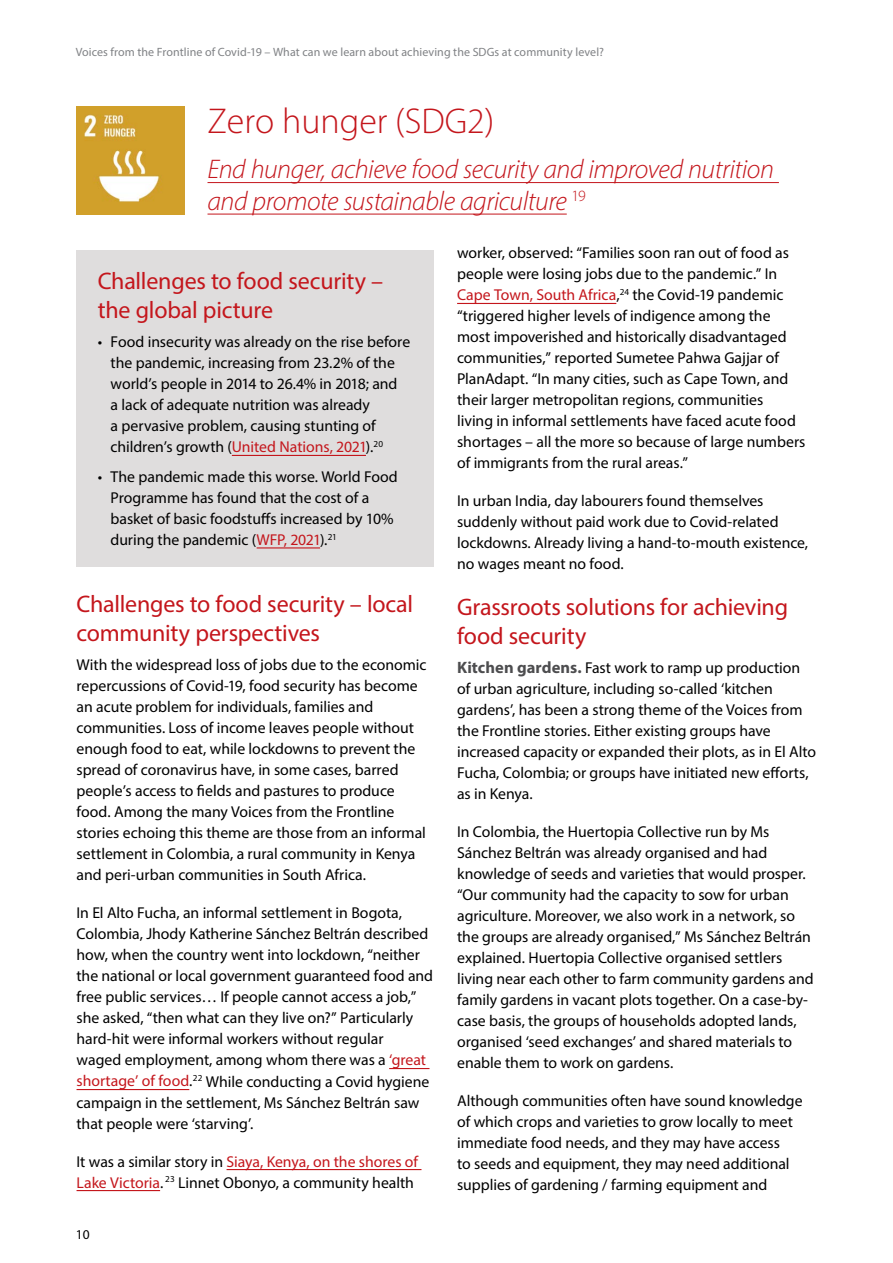
<style>
.page{position:relative;width:893px;height:1263px;background:#fff}
.page>*{position:absolute;margin:0;border:0;box-sizing:border-box;transform-origin:0 0}
.t1{font:300 36px "Myriad Pro";color:#c4161c}
.t2{font:italic 300 27px/31.5px "Myriad Pro";letter-spacing:-.015em;color:#c4161c}
.t3{font:24px/28.5px "Myriad Pro";letter-spacing:-.01em;color:#c4161c}
.t4{font:15.75px/21px "Myriad Pro";letter-spacing:-.005em;color:#000}
.t5{font:13.5px "Myriad Pro";color:#000}
.t6{font:12px "Myriad Pro";letter-spacing:.005em;color:#808285}
.s1{color:#c4161c}
.s2{font-weight:700;font-size:16.5px;color:#4d4d4f}
</style>
<div class="page">
<hr style="left:207px;top:182px;width:572px;height:1px;background:#c4161c">
<hr style="left:207px;top:214px;width:360px;height:1px;background:#c4161c">
<hr style="left:389px;top:1068px;width:40px;height:1px;background:#c4161c">
<hr style="left:77px;top:1089px;width:112px;height:1px;background:#c4161c">
<hr style="left:227px;top:1169px;width:194px;height:1px;background:#c4161c">
<hr style="left:77px;top:1190px;width:83px;height:1px;background:#c4161c">
<hr style="left:457px;top:303px;width:159px;height:1px;background:#c4161c">
<img style="left:77px;top:106px;width:108px;height:108px">
<div style="left:77px;top:250px;width:357px;height:316px;background:#dfdddd"></div>
<hr style="left:232px;top:455px;width:134px;height:1px;background:#c4161c">
<hr style="left:257px;top:547px;width:63px;height:1px;background:#c4161c">
<p class="t6" style="left:76px;top:44px;width:530px">Voices from the Frontline of Covid-19 – What can we learn about achieving the SDGs at community level?</p>
<h1 class="t1" style="left:207px;top:100px;width:288px">Zero hunger (SDG2)</h1>
<h2 class="t2" style="left:207px;top:153px;width:568px">End hunger, achieve food security and improved nutrition and promote sustainable agriculture <sup>19</sup></h2>
<h3 class="t3" style="left:98px;top:267px;width:287px">Challenges to food security – the global picture</h3>
<p class="t4" style="left:111px;top:331px;width:301px;text-indent:-13px">• Food insecurity was already on the rise before the pandemic, increasing from 23.2% of the world’s people in 2014 to 26.4% in 2018; and<br>a lack of adequate nutrition was already<br>a pervasive problem, causing stunting of children’s growth (<span class="s1">United Nations, 2021</span>).<sup>20</sup></p>
<p class="t4" style="left:111px;top:466px;width:289px;text-indent:-13px">• The pandemic made this worse. World Food Programme has found that the cost of a basket of basic foodstuffs increased by 10% during the pandemic (<span class="s1">WFP, 2021</span>).<sup>21</sup></p>
<h3 class="t3" style="left:77px;top:590px;width:338px">Challenges to food security – local community perspectives</h3>
<p class="t4" style="left:77px;top:654px;width:352px">With the widespread loss of jobs due to the economic repercussions of Covid-19, food security has become an acute problem for individuals, families and communities. Loss of income leaves people without enough food to eat, while lockdowns to prevent the spread of coronavirus have, in some cases, barred people’s access to fields and pastures to produce food. Among the many Voices from the Frontline stories echoing this theme are those from an informal settlement in Colombia, a rural community in Kenya and peri-urban communities in South Africa.</p>
<p class="t4" style="left:77px;top:902px;width:358px">In El Alto Fucha, an informal settlement in Bogota, Colombia, Jhody Katherine Sánchez Beltrán described how, when the country went into lockdown, “neither the national or local government guaranteed food and free public services… If people cannot access a job,” she asked, “then what can they live on?” Particularly hard-hit were informal workers without regular<br>waged employment, among whom there was a <span class="s1">‘great shortage’ of food</span>.<sup>22</sup> While conducting a Covid hygiene campaign in the settlement, Ms Sánchez Beltrán saw that people were ‘starving’.</p>
<p class="t4" style="left:77px;top:1150px;width:343px">It was a similar story in <span class="s1">Siaya, Kenya, on the shores of<br>Lake Victoria</span>. <sup>23</sup> Linnet Obonyo, a community health</p>
<p class="t5" style="left:76px;top:1226px;width:15px">10</p>
<p class="t4" style="left:457px;top:242px;width:350px">worker, observed: “Families soon ran out of food as people were losing jobs due to the pandemic.” In <span class="s1">Cape Town, South Africa</span>,<sup>24</sup> the Covid-19 pandemic “triggered higher levels of indigence among the most impoverished and historically disadvantaged communities,” reported Sumetee Pahwa Gajjar of PlanAdapt. “In many cities, such as Cape Town, and their larger metropolitan regions, communities<br>living in informal settlements have faced acute food shortages – all the more so because of large numbers of immigrants from the rural areas.”</p>
<p class="t4" style="left:457px;top:490px;width:353px">In urban India, day labourers found themselves suddenly without paid work due to Covid-related lockdowns. Already living a hand-to-mouth existence, no wages meant no food.</p>
<h3 class="t3" style="left:457px;top:592px;width:333px">Grassroots solutions for achieving food security</h3>
<p class="t4" style="left:457px;top:657px;width:360px"><span class="s2">Kitchen gardens.</span> Fast work to ramp up production of urban agriculture, including so-called ‘kitchen gardens’, has been a strong theme of the Voices from the Frontline stories. Either existing groups have increased capacity or expanded their plots, as in El Alto Fucha, Colombia; or groups have initiated new efforts, as in Kenya.</p>
<p class="t4" style="left:457px;top:821px;width:358px">In Colombia, the Huertopia Collective run by Ms Sánchez Beltrán was already organised and had knowledge of seeds and varieties that would prosper. “Our community had the capacity to sow for urban agriculture. Moreover, we also work in a network, so the groups are already organised,” Ms Sánchez Beltrán explained. Huertopia Collective organised settlers living near each other to farm community gardens and family gardens in vacant plots together. On a case-by&shy;case basis, the groups of households adopted lands, organised ‘seed exchanges’ and shared materials to enable them to work on gardens.</p>
<p class="t4" style="left:457px;top:1090px;width:347px">Although communities often have sound knowledge of which crops and varieties to grow locally to meet immediate food needs, and they may have access<br>to seeds and equipment, they may need additional supplies of gardening / farming equipment and</p>
</div>
